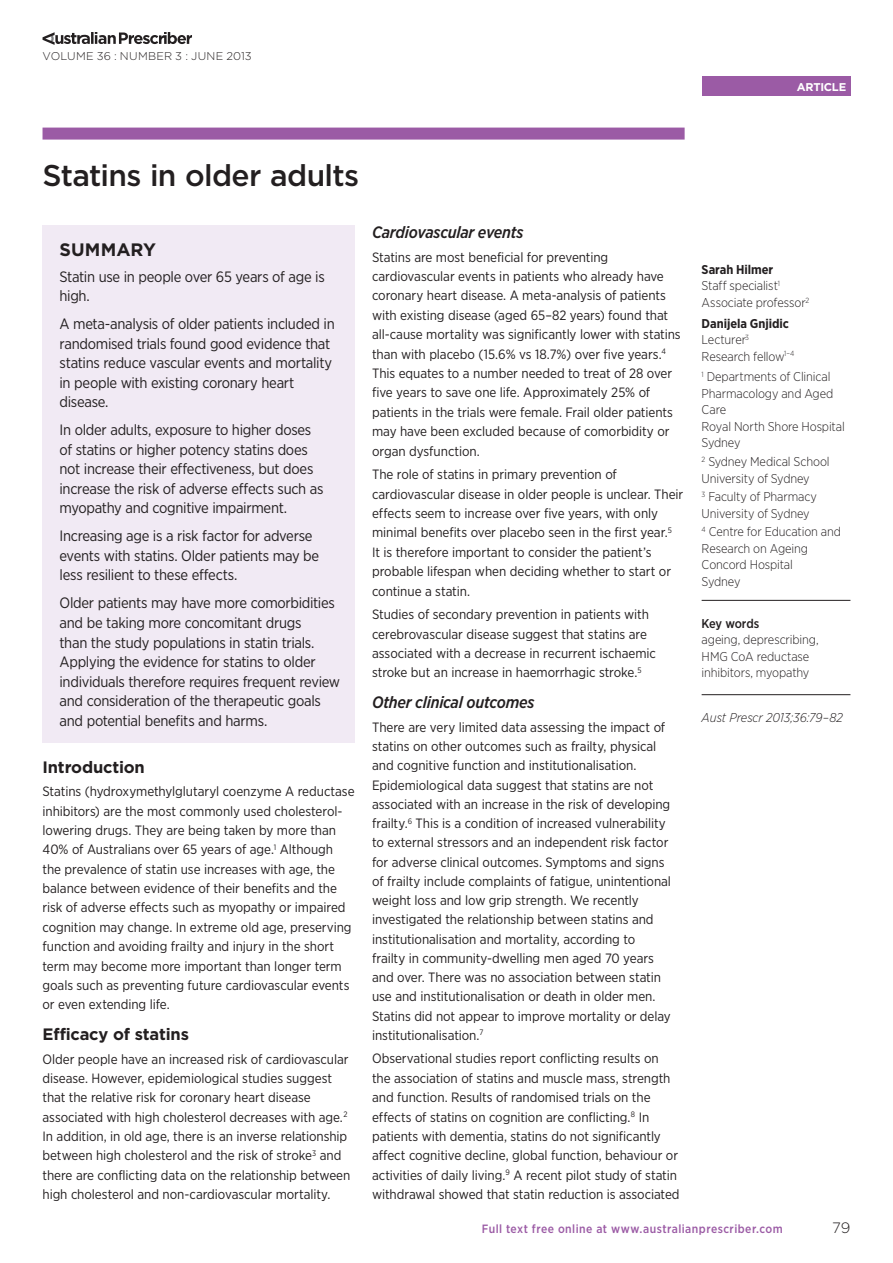
<style>
.page{position:relative;width:893px;height:1263px;background:#fff}
.page>*{position:absolute;margin:0;border:0;box-sizing:border-box;transform-origin:0 0}
.Primary_Heading{font:500 30px "Gotham";letter-spacing:-.025em;color:#231f20}
.Summary_Header{font:700 18px "Gotham";color:#231f20}
.Subheading_Level_2{font:italic 500 16.5px "Gotham Narrow";letter-spacing:-.015em;color:#231f20}
.Subheading_Level_1{font:700 16.5px "Gotham";letter-spacing:-.01em;color:#231f20}
.Summary_Text{font:15px/19.5px "Gotham Narrow";letter-spacing:-.02em;color:#231f20}
.Page_number{font:300 15px "Gotham";color:#231f20}
.Body_Text{font:13.5px/19.4px "Gotham Narrow";letter-spacing:-.005em;color:#231f20}
.Author_Credentials{font:300 12.75px/16.5px "Gotham Narrow";letter-spacing:-.01em;color:#231f20}
.Keywords_Text{font:300 12.75px/16.5px "Gotham Narrow";letter-spacing:-.01em;color:#231f20}
.Author_s_Name{font:700 12.75px "Gotham Narrow";letter-spacing:-.005em;color:#231f20}
.Citation{font:italic 300 12.75px "Gotham Narrow";color:#231f20}
.Keywords_Header{font:500 12.75px "Gotham Narrow";letter-spacing:-.015em;color:#231f20}
.URL{font:500 12px "Gotham Narrow";letter-spacing:.035em;color:#9b5ba5}
.t1{font:300 11.25px "Gotham";letter-spacing:.025em;color:#231f20}
.t2{font:700 11.25px "Gotham";letter-spacing:-.02em;color:#fff}
</style>
<div class="page">
<svg style="left:43px;top:32px;width:149px;height:13px"></svg>
<div style="left:702px;top:77px;width:148px;height:19px;background:#9b5ba5"></div>
<div style="left:43px;top:128px;width:642px;height:12px;background:#9b5ba5"></div>
<div style="left:43px;top:225px;width:312px;height:517px;background:#f1eaf4"></div>
<hr style="left:702px;top:600px;width:148px;height:1px;background:#231f20">
<hr style="left:702px;top:694px;width:148px;height:1px;background:#231f20">
<p class="t1" style="left:43px;top:48px;width:211px">VOLUME 36 : NUMBER 3 : JUNE 2013</p>
<p class="t2" style="left:797px;top:79px;width:51px">ARTICLE</p>
<p class="Primary_Heading" style="left:43px;top:155px;width:318px">Statins in older adults</p>
<p class="Summary_Header" style="left:60px;top:238px;width:98px">SUMMARY</p>
<p class="Summary_Text" style="left:60px;top:267px;width:267px">Statin use in people over 65 years of age is high.</p>
<p class="Summary_Text" style="left:60px;top:314px;width:277px">A meta-analysis of older patients included in randomised trials found good evidence that statins reduce vascular events and mortality in people with existing coronary heart disease.</p>
<p class="Summary_Text" style="left:60px;top:420px;width:266px">In older adults, exposure to higher doses of statins or higher potency statins does not increase their effectiveness, but does increase the risk of adverse effects such as myopathy and cognitive impairment.</p>
<p class="Summary_Text" style="left:60px;top:526px;width:261px">Increasing age is a risk factor for adverse events with statins. Older patients may be less resilient to these effects.</p>
<p class="Summary_Text" style="left:60px;top:593px;width:282px">Older patients may have more comorbidities and be taking more concomitant drugs<br>than the study populations in statin trials.<br>Applying the evidence for statins to older individuals therefore requires frequent review and consideration of the therapeutic goals and potential benefits and harms.</p>
<p class="Subheading_Level_1" style="left:43px;top:756px;width:104px">Introduction</p>
<p class="Body_Text" style="left:43px;top:782px;width:314px">Statins (hydroxymethylglutaryl coenzyme A reductase inhibitors) are the most commonly used cholesterol&shy;lowering drugs. They are being taken by more than 40% of Australians over 65 years of age.<sup>1</sup> Although the prevalence of statin use increases with age, the balance between evidence of their benefits and the risk of adverse effects such as myopathy or impaired cognition may change. In extreme old age, preserving function and avoiding frailty and injury in the short term may become more important than longer term goals such as preventing future cardiovascular events or even extending life.</p>
<p class="Subheading_Level_1" style="left:43px;top:1023px;width:148px">Efficacy of statins</p>
<p class="Body_Text" style="left:43px;top:1049px;width:309px">Older people have an increased risk of cardiovascular disease. However, epidemiological studies suggest that the relative risk for coronary heart disease associated with high cholesterol decreases with age.<sup>2<br></sup>In addition, in old age, there is an inverse relationship between high cholesterol and the risk of stroke<sup>3</sup> and there are conflicting data on the relationship between high cholesterol and non-cardiovascular mortality.</p>
<p class="Subheading_Level_2" style="left:372px;top:222px;width:153px">Cardiovascular events</p>
<p class="Body_Text" style="left:372px;top:247px;width:310px">Statins are most beneficial for preventing cardiovascular events in patients who already have coronary heart disease. A meta-analysis of patients with existing disease (aged 65–82 years) found that all-cause mortality was significantly lower with statins than with placebo (15.6% vs 18.7%) over five years.<sup>4<br></sup>This equates to a number needed to treat of 28 over five years to save one life. Approximately 25% of patients in the trials were female. Frail older patients may have been excluded because of comorbidity or organ dysfunction.</p>
<p class="Body_Text" style="left:372px;top:464px;width:313px">The role of statins in primary prevention of cardiovascular disease in older people is unclear. Their effects seem to increase over five years, with only minimal benefits over placebo seen in the first year.<sup>5<br></sup>It is therefore important to consider the patient’s probable lifespan when deciding whether to start or continue a statin.</p>
<p class="Body_Text" style="left:372px;top:604px;width:285px">Studies of secondary prevention in patients with cerebrovascular disease suggest that statins are associated with a decrease in recurrent ischaemic stroke but an increase in haemorrhagic stroke.<sup>5</sup></p>
<p class="Subheading_Level_2" style="left:372px;top:692px;width:164px">Other clinical outcomes</p>
<p class="Body_Text" style="left:372px;top:717px;width:300px">There are very limited data assessing the impact of statins on other outcomes such as frailty, physical and cognitive function and institutionalisation.<br>Epidemiological data suggest that statins are not associated with an increase in the risk of developing frailty.<sup>6</sup> This is a condition of increased vulnerability to external stressors and an independent risk factor for adverse clinical outcomes. Symptoms and signs of frailty include complaints of fatigue, unintentional weight loss and low grip strength. We recently investigated the relationship between statins and institutionalisation and mortality, according to frailty in community-dwelling men aged 70 years and over. There was no association between statin use and institutionalisation or death in older men.<br>Statins did not appear to improve mortality or delay institutionalisation.<sup>7</sup></p>
<p class="Body_Text" style="left:372px;top:1049px;width:309px">Observational studies report conflicting results on the association of statins and muscle mass, strength and function. Results of randomised trials on the effects of statins on cognition are conflicting.<sup>8</sup> In patients with dementia, statins do not significantly affect cognitive decline, global function, behaviour or activities of daily living.<sup>9</sup> A recent pilot study of statin withdrawal showed that statin reduction is associated</p>
<p class="Author_s_Name" style="left:702px;top:261px;width:73px">Sarah Hilmer</p>
<p class="Author_Credentials" style="left:702px;top:277px;width:109px">Staff specialist<sup>1<br></sup>Associate professor<sup>2</sup></p>
<p class="Author_s_Name" style="left:702px;top:315px;width:89px">Danijela Gnjidic</p>
<p class="Author_Credentials" style="left:702px;top:331px;width:94px">Lecturer<sup>3<br></sup>Research fellow<sup>1–4</sup></p>
<p class="Author_Credentials" style="left:702px;top:368px;width:145px"><sup>1</sup> Departments of Clinical<br>Pharmacology and Aged<br>Care<br>Royal North Shore Hospital<br>Sydney</p>
<p class="Author_Credentials" style="left:702px;top:453px;width:130px"><sup>2</sup> Sydney Medical School<br>University of Sydney</p>
<p class="Author_Credentials" style="left:702px;top:488px;width:117px"><sup>3</sup> Faculty of Pharmacy<br>University of Sydney</p>
<p class="Author_Credentials" style="left:702px;top:523px;width:141px"><sup>4</sup> Centre for Education and<br>Research on Ageing<br>Concord Hospital<br>Sydney</p>
<p class="Keywords_Header" style="left:702px;top:615px;width:59px">Key words</p>
<p class="Keywords_Text" style="left:702px;top:631px;width:119px">ageing, deprescribing,<br>HMG CoA reductase inhibitors, myopathy</p>
<p class="Citation" style="left:702px;top:710px;width:143px">Aust Prescr 2013;36:79–82</p>
<p class="URL" style="left:482px;top:1221px;width:302px">Full text free online at www.australianprescriber.com</p>
<p class="Page_number" style="left:832px;top:1218px;width:20px">79</p>
</div>
